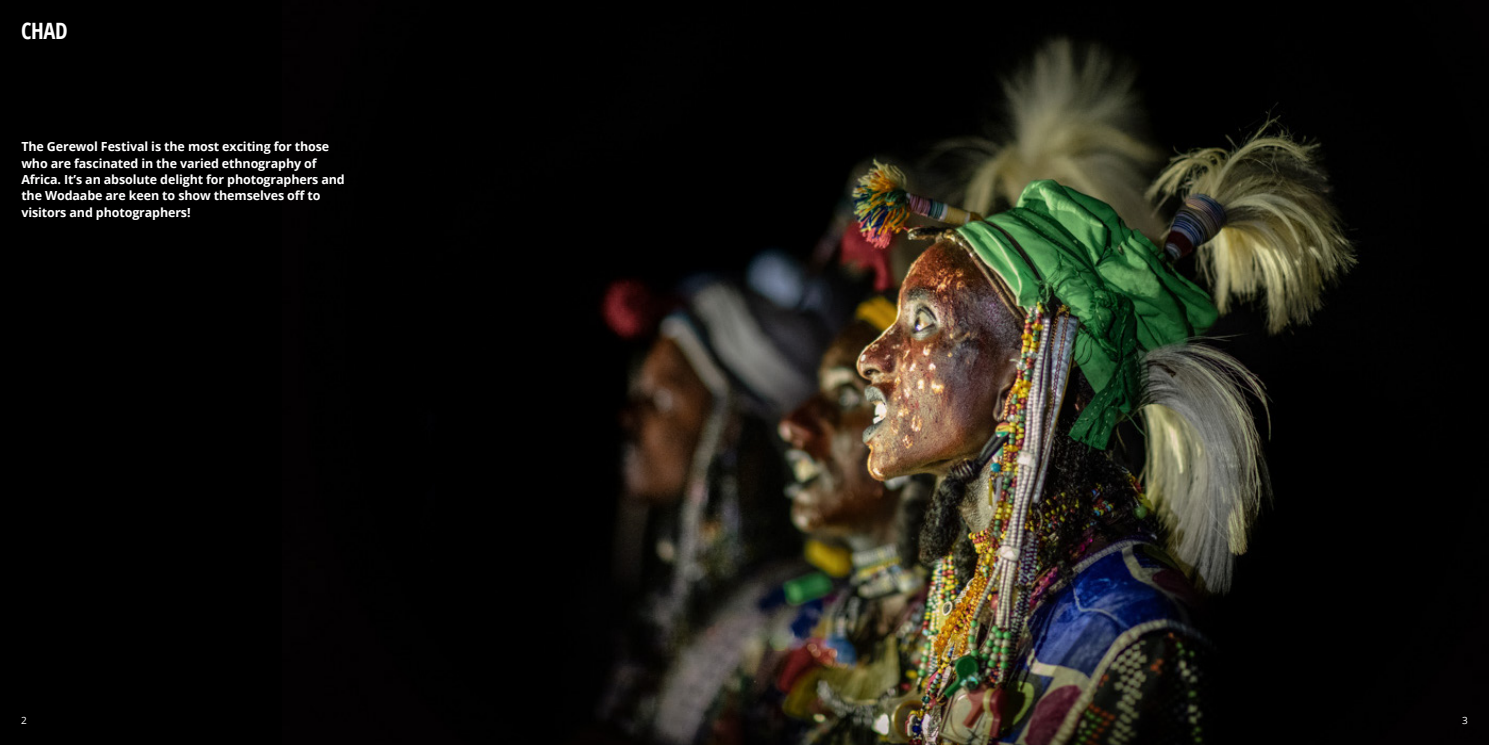
<style>
.page{position:relative;width:1489px;height:745px;background:#fff}
.page>*{position:absolute;margin:0;border:0;box-sizing:border-box;transform-origin:0 0}
.Heading_White{font:700 22.5px "Open Sans Condensed";color:#fff}
.Introduction{font:700 12.5px/16.2px "Open Sans";letter-spacing:-.01em;color:#fff}
.t1{font:10px "Open Sans";color:#fff}
</style>
<div class="page">
<div style="left:0;top:0;width:1488px;height:744px;background:#000"></div>
<img style="left:597px;top:35px;width:762px;height:709px">
<p class="Heading_White" style="left:21px;top:15px;width:48px">CHAD</p>
<p class="Introduction" style="left:21px;top:138px;width:325px">The Gerewol Festival is the most exciting for those who are fascinated in the varied ethnography of Africa. It’s an absolute delight for photographers and the Wodaabe are keen to show themselves off to visitors and photographers!</p>
<p class="t1" style="left:21px;top:712px;width:7px">2</p>
<p class="t1" style="left:1461px;top:712px;width:7px">3</p>
</div>
